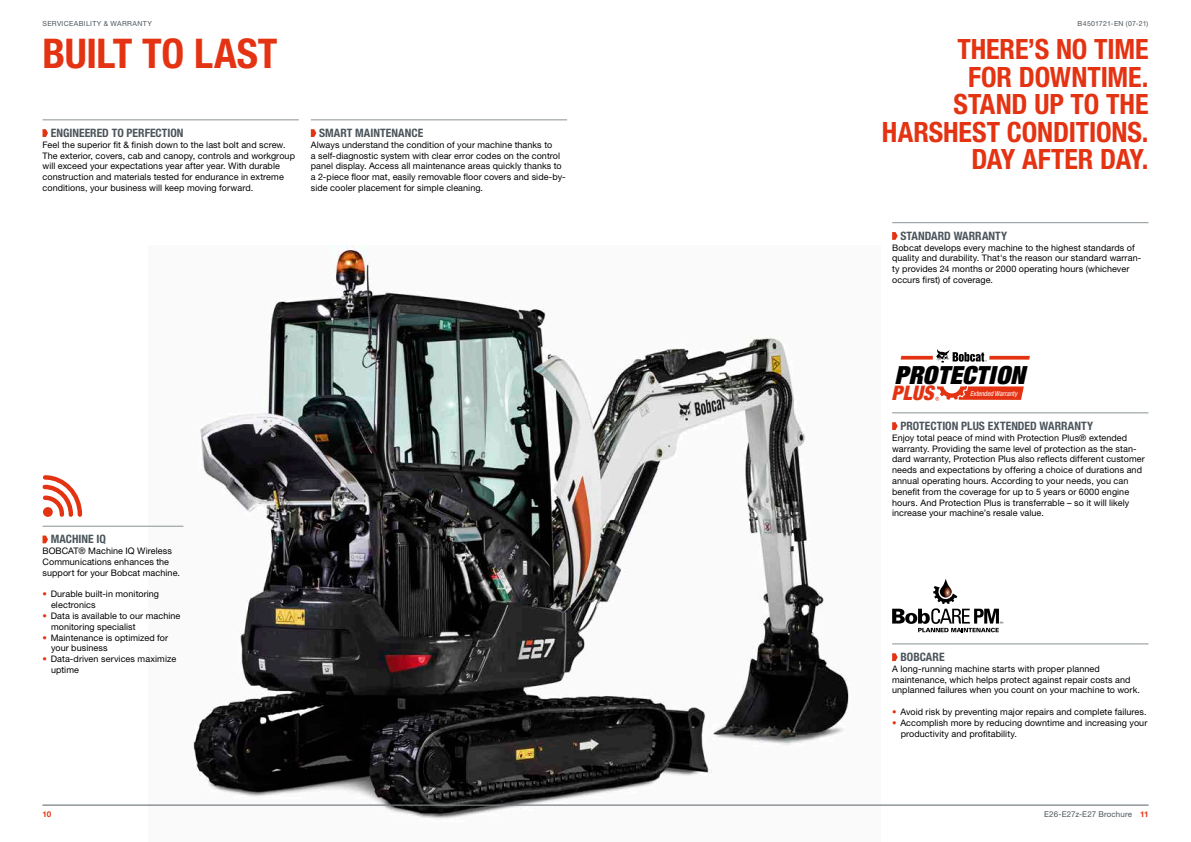
<style>
.page{position:relative;width:1191px;height:842px;background:#fff}
.page>*{position:absolute;margin:0;border:0;box-sizing:border-box;transform-origin:0 0}
.t1{font:700 condensed 41px "Helvetica Neue LT Pro";letter-spacing:-.01em;color:#e43312}
.t2{font:700 condensed 28px/27.6px "Helvetica Neue LT Pro";letter-spacing:-.005em;color:#e43312;text-align:right}
.t3{font:italic 900 expanded 25.1px "Helvetica Neue";letter-spacing:.02em;color:#000}
.t4{font:italic 900 condensed 20.1px "Helvetica Neue";color:#e43312}
.t5{font:700 condensed 11.6px "Helvetica Neue LT Pro";color:#4c555c}
.t6{font:9px/10.8px "Helvetica Neue LT Pro";letter-spacing:.01em;color:#000}
.t7{font:8px "Helvetica Neue LT Pro";letter-spacing:.015em;color:#4c555c}
.t8{font:700 8px "Helvetica Neue LT Pro";color:#e43312}
.t9{font:7px "Helvetica Neue LT Pro";letter-spacing:.045em;color:#4c555c}
.t10{font:7px "Helvetica Neue LT Pro";letter-spacing:.025em;color:#4c555c}
.t11{font:italic condensed 6.9px "Helvetica Neue";letter-spacing:-.005em;color:#fff}
.s1{font-weight:700;color:#e43312}
</style>
<div class="page">
<img style="left:149px;top:245px;width:731px;height:574px">
<svg style="left:43px;top:475px;width:39px;height:42px"></svg>
<div style="left:43px;top:507px;width:10px;height:10px;background:#e43312;border-radius:50%"></div>
<svg style="left:935px;top:386px;width:88px;height:15px"></svg>
<svg style="left:900px;top:349px;width:129px;height:13px"></svg>
<svg style="left:892px;top:578px;width:111px;height:54px"></svg>
<hr style="left:43px;top:805px;width:1105px;height:1px;background:#8b9296">
<hr style="left:43px;top:120px;width:256px;height:1px;background:#8b9296">
<svg style="left:43px;top:129px;width:5px;height:8px"></svg>
<hr style="left:892px;top:222px;width:256px;height:1px;background:#8b9296">
<svg style="left:892px;top:232px;width:5px;height:8px"></svg>
<hr style="left:892px;top:413px;width:256px;height:1px;background:#8b9296">
<svg style="left:892px;top:422px;width:5px;height:8px"></svg>
<hr style="left:311px;top:120px;width:256px;height:1px;background:#8b9296">
<svg style="left:311px;top:129px;width:5px;height:8px"></svg>
<hr style="left:892px;top:644px;width:256px;height:1px;background:#8b9296">
<svg style="left:892px;top:653px;width:5px;height:8px"></svg>
<hr style="left:43px;top:526px;width:140px;height:1px;background:#8b9296">
<svg style="left:43px;top:535px;width:5px;height:8px"></svg>
<p class="t9" style="left:43px;top:19px;width:111px">SERVICEABILITY &amp; WARRANTY</p>
<p class="t10" style="left:1077px;top:19px;width:72px">B4501721-EN (07-21)</p>
<h1 class="t1" style="left:43px;top:29px;width:236px">BUILT TO LAST</h1>
<p class="t5" style="left:51px;top:126px;width:134px">ENGINEERED TO PERFECTION</p>
<p class="t6" style="left:43px;top:139px;width:254px">Feel the superior fit &amp; finish down to the last bolt and screw.<br>The exterior, covers, cab and canopy, controls and workgroup will exceed your expectations year after year. With durable construction and materials tested for endurance in extreme conditions, your business will keep moving forward.</p>
<p class="t5" style="left:319px;top:126px;width:106px">SMART MAINTENANCE</p>
<p class="t6" style="left:311px;top:139px;width:256px">Always understand the condition of your machine thanks to<br>a self-diagnostic system with clear error codes on the control panel display. Access all maintenance areas quickly thanks to a 2-piece floor mat, easily removable floor covers and side-by&shy;side cooler placement for simple cleaning.</p>
<h2 class="t2" style="left:882px;top:35px;width:268px">THERE’S NO TIME<br>FOR DOWNTIME.<br>STAND UP TO THE<br>HARSHEST CONDITIONS.<br>DAY AFTER DAY.</h2>
<p class="t5" style="left:900px;top:229px;width:108px">STANDARD WARRANTY</p>
<p class="t6" style="left:892px;top:242px;width:251px">Bobcat develops every machine to the highest standards of quality and durability. That's the reason our standard warran&shy;ty provides 24 months or 2000 operating hours (whichever occurs first) of coverage.</p>
<h3 class="t3" style="left:894px;top:359px;width:132px">PROTECTION</h3>
<p class="t11" style="left:970px;top:389px;width:49px">Extended Warranty</p>
<h3 class="t4" style="left:891px;top:381px;width:44px">PLUS</h3>
<p class="t5" style="left:900px;top:419px;width:194px">PROTECTION PLUS EXTENDED WARRANTY</p>
<p class="t6" style="left:892px;top:432px;width:254px">Enjoy total peace of mind with Protection Plus® extended warranty. Providing the same level of protection as the stan&shy;dard warranty, Protection Plus also reflects different customer needs and expectations by offering a choice of durations and annual operating hours. According to your needs, you can benefit from the coverage for up to 5 years or 6000 engine hours. And Protection Plus is transferrable – so it will likely increase your machine’s resale value.</p>
<p class="t5" style="left:51px;top:532px;width:57px">MACHINE IQ</p>
<p class="t6" style="left:43px;top:545px;width:139px">BOBCAT® Machine IQ Wireless<br>Communications enhances the support for your Bobcat machine.</p>
<p class="t6" style="left:51px;top:588px;width:110px;text-indent:-8px"><span class="s1">•</span> Durable built-in monitoring electronics</p>
<p class="t6" style="left:51px;top:610px;width:131px;text-indent:-8px"><span class="s1">•</span> Data is available to our machine monitoring specialist</p>
<p class="t6" style="left:51px;top:632px;width:119px;text-indent:-8px"><span class="s1">•</span> Maintenance is optimized for your business</p>
<p class="t6" style="left:51px;top:653px;width:127px;text-indent:-8px"><span class="s1">•</span> Data-driven services maximize uptime</p>
<p class="t5" style="left:900px;top:650px;width:46px">BOBCARE</p>
<p class="t6" style="left:892px;top:663px;width:249px">A long-running machine starts with proper planned maintenance, which helps protect against repair costs and unplanned failures when you count on your machine to work.</p>
<p class="t6" style="left:892px;top:706px;width:256px"><span class="s1">•</span> Avoid risk by preventing major repairs and complete failures.</p>
<p class="t6" style="left:900px;top:717px;width:248px;text-indent:-9px"><span class="s1">•</span> Accomplish more by reducing downtime and increasing your productivity and profitability.</p>
<p class="t8" style="left:43px;top:809px;width:10px">10</p>
<p class="t7" style="left:1044px;top:809px;width:106px">E26-E27z-E27 Brochure <span class="s1">11</span></p>
</div>
